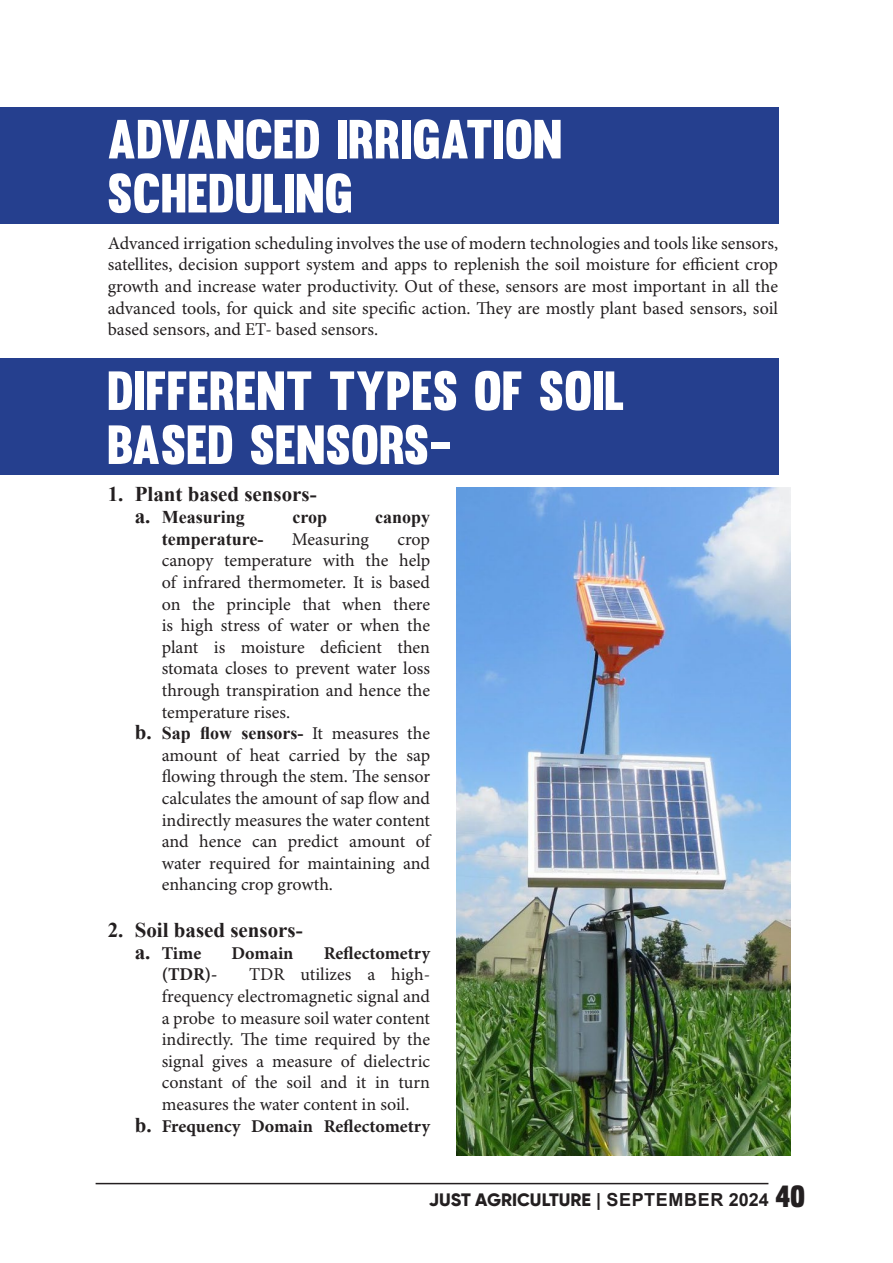
<style>
.page{position:relative;width:893px;height:1263px;background:#fff}
.page>*{position:absolute;margin:0;border:0;box-sizing:border-box;transform-origin:0 0}
.t1{font:54px/54px "Muro";color:#fff}
.t2{font:700 21px "Times New Roman";color:#231f20}
.t3{font:18px/21.6px "Minion Pro";letter-spacing:-.005em;color:#231f20;text-align:justify}
.t4{font:700 18px "Minion Pro";color:#231f20}
.t5{font:700 18px "Times New Roman";color:#231f20}
.t6{font:800 18px "Gilroy";color:#231f20}
.s1{font-size:21px}
.s2{font-family:"Times New Roman";font-weight:700;font-size:21px}
.s3{font-family:"Times New Roman";font-weight:700}
.s4{font-family:"Times New Roman";font-size:21px}
.s5{font-family:"Arial";font-weight:700}
.s6{font-family:"Muro";font-weight:400;font-size:30px}
</style>
<div class="page">
<hr style="left:96px;top:1183px;width:672px;height:1px;background:#231f20">
<div style="left:0;top:107px;width:778px;height:116px;background:#253f8e"></div>
<div style="left:0;top:358px;width:778px;height:117px;background:#253f8e"></div>
<img style="left:457px;top:487px;width:333px;height:669px">
<p class="t1" style="left:107px;top:112px;width:457px">ADVANCED IRRIGATION<br>SCHEDULING</p>
<p class="t3" style="left:108px;top:233px;width:672px">Advanced irrigation scheduling involves the use of modern technologies and tools like sensors, satellites, decision support system and apps to replenish the soil moisture for efficient crop growth and increase water productivity. Out of these, sensors are most important in all the advanced tools, for quick and site specific action. They are mostly plant based sensors, soil based sensors, and ET- based sensors.</p>
<p class="t1" style="left:107px;top:363px;width:519px">DIFFERENT TYPES OF SOIL<br>BASED SENSORS-</p>
<p class="t2" style="left:108px;top:479px;width:211px">1. Plant based sensors-</p>
<p class="t5" style="left:135px;top:504px;width:111px"><span class="s1">a.</span> Measuring</p>
<p class="t5" style="left:293px;top:504px;width:36px">crop</p>
<p class="t5" style="left:375px;top:504px;width:57px">canopy</p>
<p class="t5" style="left:162px;top:526px;width:103px">temperature-</p>
<p class="t3" style="left:292px;top:529px;width:78px">Measuring</p>
<p class="t3" style="left:162px;top:529px;width:270px;text-indent:236px">crop canopy temperature with the help of infrared thermometer. It is based on the principle that when there is high stress of water or when the plant is moisture deficient then stomata closes to prevent water loss through transpiration and hence the temperature rises.</p>
<p class="t3" style="left:162px;top:723px;width:270px;text-indent:-27px"><span class="s2">b.</span> <span class="s3">Sap flow sensors-</span> It measures the amount of heat carried by the sap flowing through the stem. The sensor calculates the amount of sap flow and indirectly measures the water content and hence can predict amount of water required for maintaining and enhancing crop growth.</p>
<p class="t2" style="left:108px;top:915px;width:197px">2. Soil based sensors-</p>
<p class="t4" style="left:135px;top:940px;width:68px"><span class="s4">a.</span> Time</p>
<p class="t4" style="left:231px;top:940px;width:63px">Domain</p>
<p class="t4" style="left:324px;top:940px;width:108px">Reflectometry</p>
<p class="t4" style="left:162px;top:962px;width:57px">(TDR)-</p>
<p class="t3" style="left:162px;top:964px;width:270px;text-indent:87px">TDR utilizes a high&shy;frequency electromagnetic signal and a probe to measure soil water content indirectly. The time required by the signal gives a measure of dielectric constant of the soil and it in turn measures the water content in soil.</p>
<p class="t4" style="left:135px;top:1113px;width:297px"><span class="s4">b.</span> Frequency Domain Reflectometry</p>
<p class="t6" style="left:429px;top:1188px;width:378px">JUST AGRICULTURE <span class="s5">| SEPTEMBER 2024</span> <span class="s6">40</span></p>
</div>
